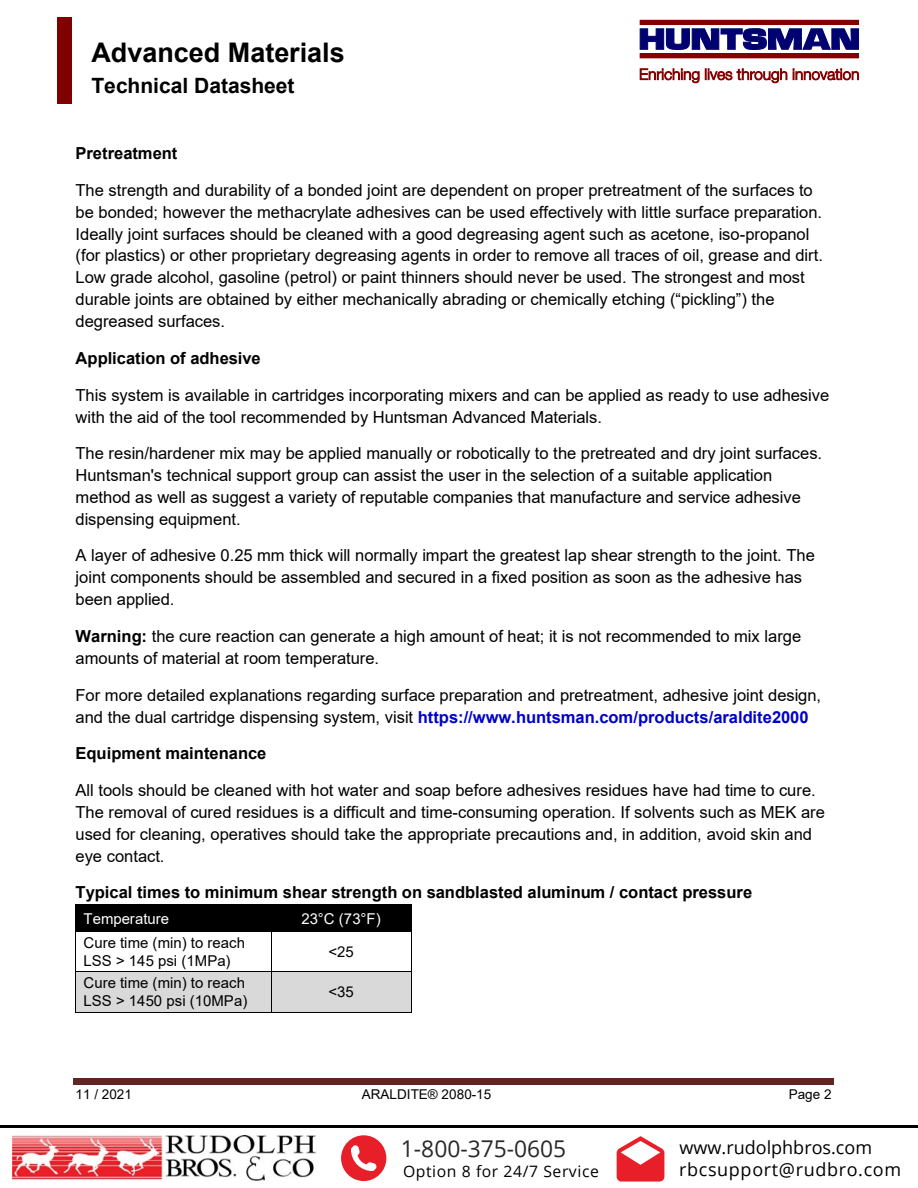
<style>
.page{position:relative;width:918px;height:1188px;background:#fff}
.page>*{position:absolute;margin:0;border:0;box-sizing:border-box;transform-origin:0 0}
.t1{font:700 27px "Arial";color:#000}
.t2{font:23.1px "Open Sans";color:#292829}
.t3{font:700 21px "Arial";color:#000}
.t4{font:18px/22.4px "Open Sans";letter-spacing:.035em;color:#000}
.t5{font:16.5px/21.9px "Arial";color:#000}
.t6{font:700 16.5px "Arial";color:#000}
.t7{font:15.75px "Open Sans";letter-spacing:.035em;color:#000}
.t8{font:15px/17.2px "Arial";color:#000}
.t9{font:15px "Arial";color:#fff}
.t10{font:13.5px "Arial";letter-spacing:.005em;color:#000}
.s1{font-weight:700}
.s2{font-weight:700;color:#00c}
</style>
<div class="page">
<hr style="left:0;top:1126px;width:918px;height:2px;background:#000101">
<svg style="left:341px;top:1135px;width:45px;height:46px"></svg>
<svg style="left:617px;top:1136px;width:47px;height:46px"></svg>
<img style="left:13px;top:1135px;width:303px;height:46px">
<hr style="left:73px;top:1078px;width:761px;height:4px;background:#622423">
<hr style="left:73px;top:1083px;width:761px;height:2px;background:#622423">
<svg style="left:639px;top:28px;width:220px;height:22px"></svg>
<div style="left:640px;top:20px;width:219px;height:5px;background:#870000"></div>
<div style="left:640px;top:54px;width:219px;height:4px;border:1px solid #870000"></div>
<svg style="left:639px;top:68px;width:220px;height:16px"></svg>
<div style="left:58px;top:17px;width:14px;height:87px;background:#7e0000"></div>
<div style="left:76px;top:905px;width:195px;height:27px;background:#000"></div>
<div style="left:272px;top:905px;width:139px;height:27px;background:#000"></div>
<svg style="left:75px;top:905px;width:1px;height:27px"></svg>
<hr style="left:76px;top:932px;width:195px;height:1px;background:#000">
<svg style="left:271px;top:905px;width:1px;height:27px"></svg>
<hr style="left:272px;top:932px;width:139px;height:1px;background:#000">
<svg style="left:411px;top:905px;width:1px;height:27px"></svg>
<hr style="left:75px;top:932px;width:1px;height:39px;background:#000">
<hr style="left:271px;top:932px;width:1px;height:39px;background:#000">
<hr style="left:411px;top:932px;width:1px;height:39px;background:#000">
<div style="left:76px;top:972px;width:195px;height:40px;background:#d9d9d9"></div>
<div style="left:272px;top:972px;width:139px;height:40px;background:#d9d9d9"></div>
<hr style="left:76px;top:971px;width:195px;height:1px;background:#000">
<hr style="left:272px;top:971px;width:139px;height:1px;background:#000">
<hr style="left:75px;top:972px;width:1px;height:40px;background:#000">
<hr style="left:76px;top:1012px;width:195px;height:1px;background:#000">
<hr style="left:271px;top:972px;width:1px;height:40px;background:#000">
<hr style="left:272px;top:1012px;width:139px;height:1px;background:#000">
<hr style="left:411px;top:972px;width:1px;height:40px;background:#000">
<h1 class="t1" style="left:91px;top:34px;width:255px">Advanced Materials</h1>
<p class="t3" style="left:91px;top:70px;width:205px">Technical Datasheet</p>
<p class="t6" style="left:76px;top:142px;width:103px">Pretreatment</p>
<p class="t5" style="left:76px;top:179px;width:749px">The strength and durability of a bonded joint are dependent on proper pretreatment of the surfaces to be bonded; however the methacrylate adhesives can be used effectively with little surface preparation.<br>Ideally joint surfaces should be cleaned with a good degreasing agent such as acetone, iso-propanol (for plastics) or other proprietary degreasing agents in order to remove all traces of oil, grease and dirt.<br>Low grade alcohol, gasoline (petrol) or paint thinners should never be used. The strongest and most durable joints are obtained by either mechanically abrading or chemically etching (“pickling”) the degreased surfaces.</p>
<p class="t6" style="left:76px;top:346px;width:187px">Application of adhesive</p>
<p class="t5" style="left:76px;top:384px;width:755px">This system is available in cartridges incorporating mixers and can be applied as ready to use adhesive with the aid of the tool recommended by Huntsman Advanced Materials.</p>
<p class="t5" style="left:76px;top:442px;width:748px">The resin/hardener mix may be applied manually or robotically to the pretreated and dry joint surfaces.<br>Huntsman's technical support group can assist the user in the selection of a suitable application method as well as suggest a variety of reputable companies that manufacture and service adhesive dispensing equipment.</p>
<p class="t5" style="left:76px;top:545px;width:741px">A layer of adhesive 0.25 mm thick will normally impart the greatest lap shear strength to the joint. The joint components should be assembled and secured in a fixed position as soon as the adhesive has been applied.</p>
<p class="t5" style="left:76px;top:625px;width:727px"><span class="s1">Warning:</span> the cure reaction can generate a high amount of heat; it is not recommended to mix large amounts of material at room temperature.</p>
<p class="t5" style="left:76px;top:684px;width:747px">For more detailed explanations regarding surface preparation and pretreatment, adhesive joint design, and the dual cartridge dispensing system, visit <span class="s2">https://www.huntsman.com/products/araldite2000</span></p>
<p class="t6" style="left:76px;top:742px;width:192px">Equipment maintenance</p>
<p class="t5" style="left:76px;top:779px;width:751px">All tools should be cleaned with hot water and soap before adhesives residues have had time to cure.<br>The removal of cured residues is a difficult and time-consuming operation. If solvents such as MEK are used for cleaning, operatives should take the appropriate precautions and, in addition, avoid skin and eye contact.</p>
<p class="t6" style="left:76px;top:881px;width:678px">Typical times to minimum shear strength on sandblasted aluminum / contact pressure</p>
<p class="t9" style="left:84px;top:908px;width:87px">Temperature</p>
<p class="t9" style="left:301px;top:908px;width:81px">23°C (73°F)</p>
<p class="t8" style="left:84px;top:934px;width:163px">Cure time (min) to reach<br>LSS &gt; 145 psi (1MPa)</p>
<p class="t8" style="left:328px;top:943px;width:27px">&lt;25</p>
<p class="t8" style="left:84px;top:974px;width:165px">Cure time (min) to reach<br>LSS &gt; 1450 psi (10MPa)</p>
<p class="t8" style="left:328px;top:983px;width:27px">&lt;35</p>
<p class="t10" style="left:76px;top:1085px;width:58px">11 / 2021</p>
<p class="t10" style="left:362px;top:1085px;width:131px">ARALDITE® 2080-15</p>
<p class="t10" style="left:789px;top:1085px;width:44px">Page 2</p>
<h2 class="t2" style="left:401px;top:1133px;width:167px">1-800-375-0605</h2>
<p class="t7" style="left:403px;top:1160px;width:197px">Option 8 for 24/7 Service</p>
<p class="t4" style="left:679px;top:1135px;width:224px">www.rudolphbros.com rbcsupport@rudbro.com</p>
</div>
